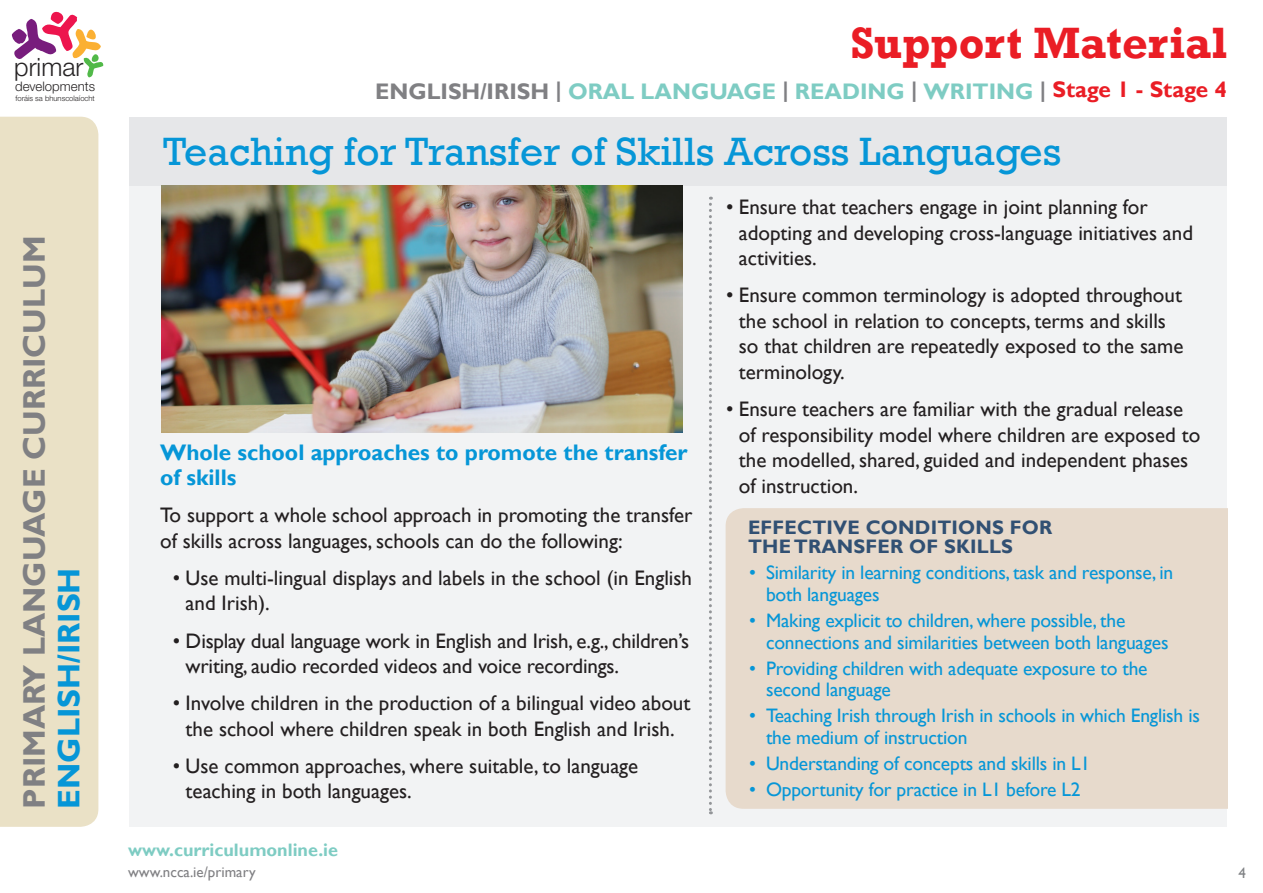
<style>
.page{position:relative;width:1263px;height:893px;background:#fff}
.page>*{position:absolute;margin:0;border:0;box-sizing:border-box;transform-origin:0 0}
.t1{font:700 45px "Rockwell";color:#ea1d25}
.t2{font:40.5px "Rockwell";color:#0696d7}
.t3{font:700 31.2px/34.5px "Gill Sans";color:#808083}
.t4{font:300 25.2px "Helvetica Neue";color:#262324}
.t5{font:700 22.5px "Gill Sans";color:#7eccc3}
.Subheading_1{font:700 22.5px/25.5px "Gill Sans";color:#0696d7}
.t6{font:21px/25.5px "Gill Sans";color:#231f20}
.Body_Copy{font:19.5px/21.8px "Gill Sans";letter-spacing:-.01em;color:#0696d7}
.t7{font:700 19.5px/19.5px "Gill Sans";letter-spacing:.01em;color:#315073}
.t8{font:700 18px "Gill Sans";color:#7eccc3}
.t9{font:15px "Gill Sans";color:#808083}
.t10{font:15px "Gill Sans";color:#808285}
.t11{font:300 13.2px "Helvetica Neue";color:#262324}
.t12{font:300 7.65px "Helvetica Neue";color:#262324}
.s1{color:#0696d7}
.s2{color:#808083}
.s3{color:#ea1d25}
</style>
<div class="page">
<div style="left:130px;top:117px;width:1097px;height:710px;background:#f2f3f4"></div>
<div style="left:130px;top:117px;width:1097px;height:68px;background:#e6e7e9"></div>
<div style="left:0;top:117px;width:98px;height:710px;background:#eae1c6"></div>
<svg style="left:12px;top:12px;width:92px;height:65px"></svg>
<svg style="left:709px;top:197px;width:3px;height:617px"></svg>
<img style="left:162px;top:185px;width:520px;height:247px">
<div style="left:726px;top:508px;width:501px;height:301px;background:#e7dacc"></div>
<p class="t4" style="left:14px;top:52px;width:71px">primar</p>
<p class="t11" style="left:15px;top:79px;width:81px">developments</p>
<p class="t12" style="left:15px;top:93px;width:81px">foráis sa bhunscolaíocht</p>
<p class="t3" style="left:18px;top:809px;width:575px;rotate:-90deg">PRIMARY LANGUAGE CURRICULUM<br><span class="s1">ENGLISH/IRISH</span></p>
<p class="t1" style="left:850px;top:16px;width:378px">Support Material</p>
<p class="t5" style="left:375px;top:78px;width:853px"><span class="s2">ENGLISH/IRISH |</span> ORAL LANGUAGE <span class="s2">|</span> READING <span class="s2">|</span> WRITING <span class="s2">|</span> <span class="s3">Stage 1 - Stage 4</span></p>
<p class="t2" style="left:163px;top:128px;width:900px">Teaching for Transfer of Skills Across Languages</p>
<p class="Subheading_1" style="left:160px;top:440px;width:529px">Whole school approaches to promote the transfer of skills</p>
<p class="t6" style="left:160px;top:503px;width:534px">To support a whole school approach in promoting the transfer of skills across languages, schools can do the following:</p>
<p class="t6" style="left:186px;top:565px;width:508px;text-indent:-13px">• Use multi-lingual displays and labels in the school (in English and Irish).</p>
<p class="t6" style="left:186px;top:628px;width:505px;text-indent:-13px">• Display dual language work in English and Irish, e.g., children’s writing, audio recorded videos and voice recordings.</p>
<p class="t6" style="left:173px;top:691px;width:519px;text-align:center">• Involve children in the production of a bilingual video about the school where children speak in both English and Irish.</p>
<p class="t6" style="left:186px;top:753px;width:454px;text-indent:-13px">• Use common approaches, where suitable, to language teaching in both languages.</p>
<p class="t6" style="left:739px;top:195px;width:456px;text-indent:-13px">• Ensure that teachers engage in joint planning for adopting and developing cross-language initiatives and activities.</p>
<p class="t6" style="left:739px;top:283px;width:446px;text-indent:-13px">• Ensure common terminology is adopted throughout the school in relation to concepts, terms and skills so that children are repeatedly exposed to the same terminology.</p>
<p class="t6" style="left:739px;top:397px;width:463px;text-indent:-13px">• Ensure teachers are familiar with the gradual release of responsibility model where children are exposed to the modelled, shared, guided and independent phases of instruction.</p>
<p class="t7" style="left:748px;top:518px;width:306px">EFFECTIVE CONDITIONS FOR<br>THE TRANSFER OF SKILLS</p>
<p class="Body_Copy" style="left:766px;top:562px;width:409px;text-indent:-17px">• Similarity in learning conditions, task and response, in both languages</p>
<p class="Body_Copy" style="left:766px;top:610px;width:404px;text-indent:-17px">• Making explicit to children, where possible, the connections and similarities between both languages</p>
<p class="Body_Copy" style="left:766px;top:657px;width:383px;text-indent:-17px">• Providing children with adequate exposure to the second language</p>
<p class="Body_Copy" style="left:766px;top:705px;width:435px;text-indent:-17px">• Teaching Irish through Irish in schools in which English is the medium of instruction</p>
<p class="Body_Copy" style="left:749px;top:753px;width:343px">• Understanding of concepts and skills in L1</p>
<p class="Body_Copy" style="left:749px;top:779px;width:333px">• Opportunity for practice in L1 before L2</p>
<p class="t8" style="left:128px;top:839px;width:211px">www.curriculumonline.ie</p>
<p class="t9" style="left:128px;top:863px;width:129px">www.ncca.ie/primary</p>
<p class="t10" style="left:1238px;top:864px;width:9px">4</p>
</div>
